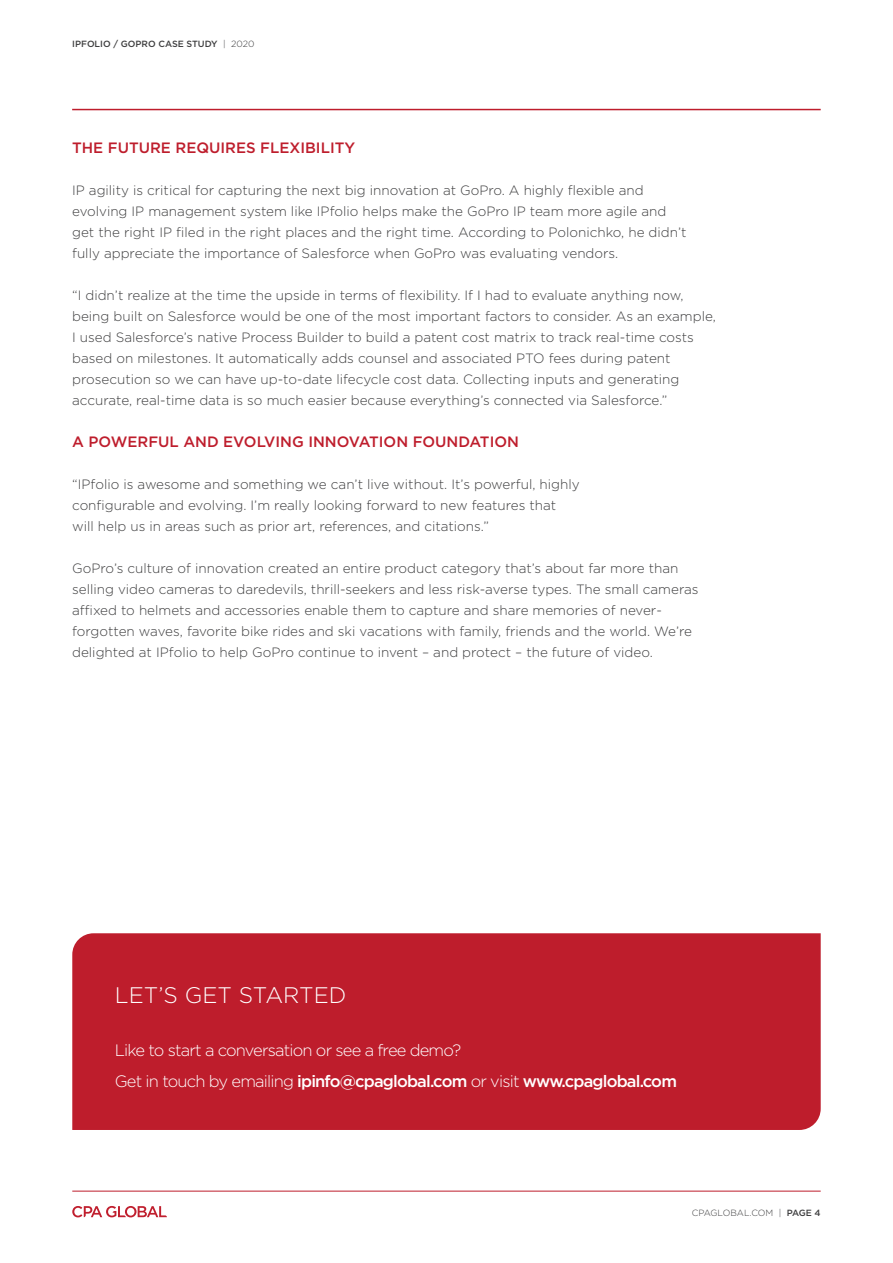
<style>
.page{position:relative;width:893px;height:1263px;background:#fff}
.page>*{position:absolute;margin:0;border:0;box-sizing:border-box;transform-origin:0 0}
.White_Quote{font:300 22.5px "Gotham";color:#fff}
.White_Quote-2{font:300 16.5px/31.5px "Gotham";letter-spacing:-.05em;color:#fff}
.Body_Title{font:500 15px "Gotham";color:#be1d2c}
.Body_Title_Line_Abov{font:500 15px "Gotham";color:#be1d2c}
.Body_Copy{font:300 13.5px/21px "Gotham";color:#3e3e3f}
.t1{font:500 9px "Gotham";color:#3e3e3f}
.t2{font:300 9px "Gotham";color:#3e3e3f}
.s1{font-weight:300}
.s2{font-weight:500}
</style>
<div class="page">
<hr style="left:72px;top:1190px;width:749px;height:1px;background:#be1d2c">
<svg style="left:72px;top:1206px;width:95px;height:11px"></svg>
<hr style="left:72px;top:109px;width:749px;height:1px;background:#be1d2c">
<div style="left:72px;top:933px;width:749px;height:197px;background:#be1d2c"></div>
<p class="t1" style="left:72px;top:38px;width:184px">IPFOLIO / GOPRO CASE STUDY <span class="s1">| 2020</span></p>
<p class="Body_Title_Line_Abov" style="left:72px;top:138px;width:285px">THE FUTURE REQUIRES FLEXIBILITY</p>
<p class="Body_Copy" style="left:72px;top:179px;width:616px">IP agility is critical for capturing the next big innovation at GoPro. A highly flexible and evolving IP management system like IPfolio helps make the GoPro IP team more agile and get the right IP filed in the right places and the right time. According to Polonichko, he didn’t fully appreciate the importance of Salesforce when GoPro was evaluating vendors.</p>
<p class="Body_Copy" style="left:72px;top:284px;width:645px">“I didn’t realize at the time the upside in terms of flexibility. If I had to evaluate anything now, being built on Salesforce would be one of the most important factors to consider. As an example, I used Salesforce’s native Process Builder to build a patent cost matrix to track real-time costs based on milestones. It automatically adds counsel and associated PTO fees during patent prosecution so we can have up-to-date lifecycle cost data. Collecting inputs and generating accurate, real-time data is so much easier because everything’s connected via Salesforce.”</p>
<p class="Body_Title" style="left:72px;top:432px;width:448px">A POWERFUL AND EVOLVING INNOVATION FOUNDATION</p>
<p class="Body_Copy" style="left:72px;top:473px;width:509px">“IPfolio is awesome and something we can’t live without. It’s powerful, highly configurable and evolving. I’m really looking forward to new features that will help us in areas such as prior art, references, and citations.”</p>
<p class="Body_Copy" style="left:72px;top:557px;width:628px">GoPro’s culture of innovation created an entire product category that’s about far more than selling video cameras to daredevils, thrill-seekers and less risk-averse types. The small cameras affixed to helmets and accessories enable them to capture and share memories of never&shy;forgotten waves, favorite bike rides and ski vacations with family, friends and the world. We’re delighted at IPfolio to help GoPro continue to invent – and protect – the future of video.</p>
<p class="White_Quote" style="left:115px;top:981px;width:233px">LET’S GET STARTED</p>
<p class="White_Quote-2" style="left:115px;top:1034px;width:564px">Like to start a conversation or see a free demo?<br>Get in touch by emailing <span class="s2">ipinfo@cpaglobal.com</span> or visit <span class="s2">www.cpaglobal.com</span></p>
<p class="t2" style="left:692px;top:1207px;width:130px">CPAGLOBAL.COM | <span class="s2">PAGE 4</span></p>
</div>
